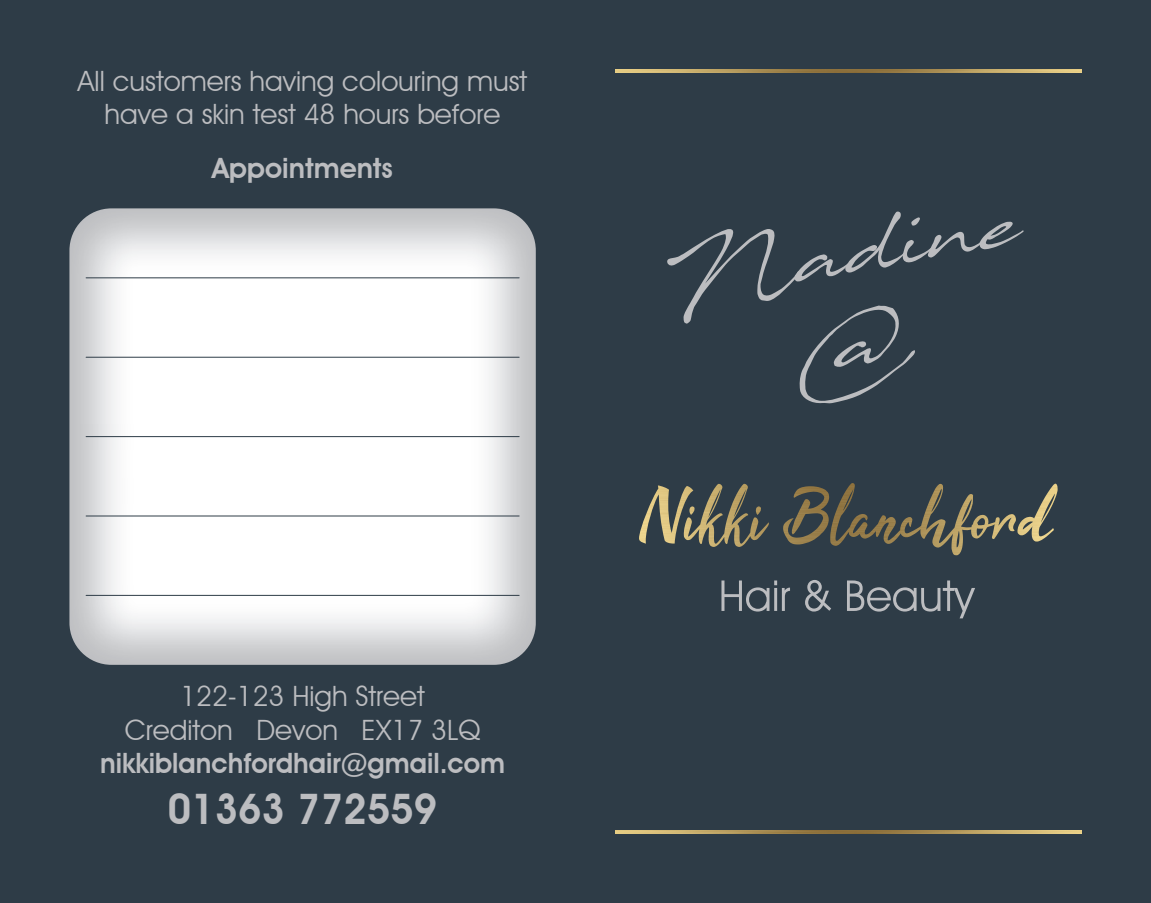
<style>
.page{position:relative;width:1151px;height:903px;background:#2e3c47}
.page>*{position:absolute;margin:0;border:0;box-sizing:border-box;transform-origin:0 0}
.t1{font:77px/92.4px "Javacom";color:#bcbdc0;text-align:center}
.t2{font:600 42px "Avant Garde IT Cby BT";color:#bcbdc0;scale:.96 1}
.t3{font:28px/33.6px "Avant Garde IT Cby BT";color:#bcbdc0;text-align:center}
.t4{font:600 28px "Avant Garde IT Cby BT";color:#bcbdc0;scale:.96 1}
.t5{font:600 28px "Avant Garde IT Cby BT";color:#bcbdc0}
</style>
<div class="page">
<svg style="left:721px;top:580px;width:69px;height:31px"></svg>
<svg style="left:805px;top:580px;width:26px;height:31px"></svg>
<svg style="left:847px;top:580px;width:128px;height:38px"></svg>
<img style="left:830px;top:483px;width:155px;height:72px">
<img style="left:615px;top:830px;width:466px;height:3px">
<img style="left:615px;top:69px;width:466px;height:4px">
<img style="left:69px;top:208px;width:467px;height:457px">
<div style="left:166px;top:318px;width:273px;height:26px;background:#fff"></div>
<div style="left:126px;top:371px;width:339px;height:25px;background:#fff"></div>
<img style="left:79px;top:425px;width:386px;height:25px">
<div style="left:120px;top:478px;width:345px;height:25px;background:#fff"></div>
<div style="left:156px;top:532px;width:309px;height:25px;background:#fff"></div>
<div style="left:119px;top:585px;width:346px;height:25px;background:#fff"></div>
<hr style="left:86px;top:277px;width:433px;height:1px;background:#2e3c47">
<hr style="left:86px;top:357px;width:433px;height:1px;background:#2e3c47">
<hr style="left:86px;top:436px;width:433px;height:1px;background:#2e3c47">
<hr style="left:86px;top:515px;width:433px;height:2px;background:#2e3c47">
<hr style="left:86px;top:595px;width:433px;height:1px;background:#2e3c47">
<p class="t3" style="left:78px;top:64px;width:451px">All customers having colouring must have a skin test 48 hours before</p>
<p class="t5" style="left:212px;top:151px;width:182px">Appointments</p>
<p class="t3" style="left:125px;top:679px;width:357px">122-123 High Street<br>Crediton Devon EX17 3LQ</p>
<p class="t4" style="left:100px;top:747px;width:423px">nikkiblanchfordhair@gmail.com</p>
<h2 class="t2" style="left:168px;top:784px;width:282px">01363 772559</h2>
<h1 class="t1" style="left:655px;top:231px;width:360px;rotate:-10deg">Nadine @</h1>
</div>
